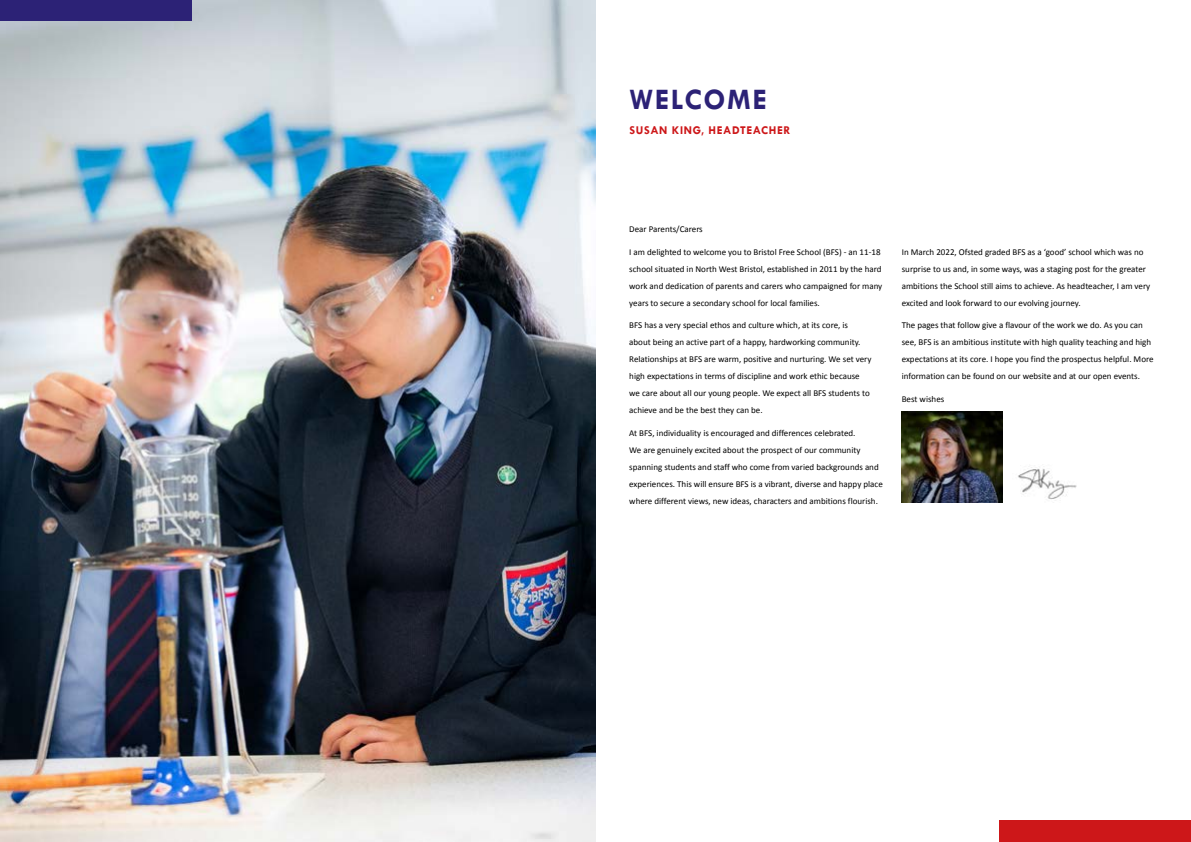
<style>
.page{position:relative;width:1191px;height:842px;background:#fff}
.page>*{position:absolute;margin:0;border:0;box-sizing:border-box;transform-origin:0 0}
.t1{font:700 30px "Tw Cen";letter-spacing:.05em;color:#2c2276}
.t2{font:700 12px "Tw Cen";letter-spacing:.05em;color:#cd1719}
.t3{font:9px/17px "Calibri";color:#000}
</style>
<div class="page">
<img style="left:0;top:0;width:595px;height:842px">
<div style="left:999px;top:820px;width:192px;height:22px;background:#cd1719"></div>
<div style="left:0;top:0;width:191px;height:21px;background:#2c2276"></div>
<img style="left:1018px;top:467px;width:59px;height:34px">
<img style="left:901px;top:412px;width:101px;height:90px">
<h1 class="t1" style="left:629px;top:81px;width:139px">WELCOME</h1>
<h2 class="t2" style="left:629px;top:123px;width:162px">SUSAN KING, HEADTEACHER</h2>
<p class="t3" style="left:629px;top:221px;width:75px">Dear Parents/Carers</p>
<p class="t3" style="left:629px;top:243px;width:254px">I am delighted to welcome you to Bristol Free School (BFS) - an 11-18 school situated in North West Bristol, established in 2011 by the hard work and dedication of parents and carers who campaigned for many years to secure a secondary school for local families.</p>
<p class="t3" style="left:629px;top:317px;width:244px">BFS has a very special ethos and culture which, at its core, is about being an active part of a happy, hardworking community.<br>Relationships at BFS are warm, positive and nurturing. We set very high expectations in terms of discipline and work ethic because we care about all our young people. We expect all BFS students to achieve and be the best they can be.</p>
<p class="t3" style="left:629px;top:425px;width:255px">At BFS, individuality is encouraged and differences celebrated.<br>We are genuinely excited about the prospect of our community spanning students and staff who come from varied backgrounds and experiences. This will ensure BFS is a vibrant, diverse and happy place where different views, new ideas, characters and ambitions flourish.</p>
<p class="t3" style="left:901px;top:243px;width:250px">In March 2022, Ofsted graded BFS as a ‘good’ school which was no surprise to us and, in some ways, was a staging post for the greater ambitions the School still aims to achieve. As headteacher, I am very excited and look forward to our evolving journey.</p>
<p class="t3" style="left:901px;top:317px;width:253px">The pages that follow give a flavour of the work we do. As you can see, BFS is an ambitious institute with high quality teaching and high expectations at its core. I hope you find the prospectus helpful. More information can be found on our website and at our open events.</p>
<p class="t3" style="left:901px;top:391px;width:44px">Best wishes</p>
</div>
